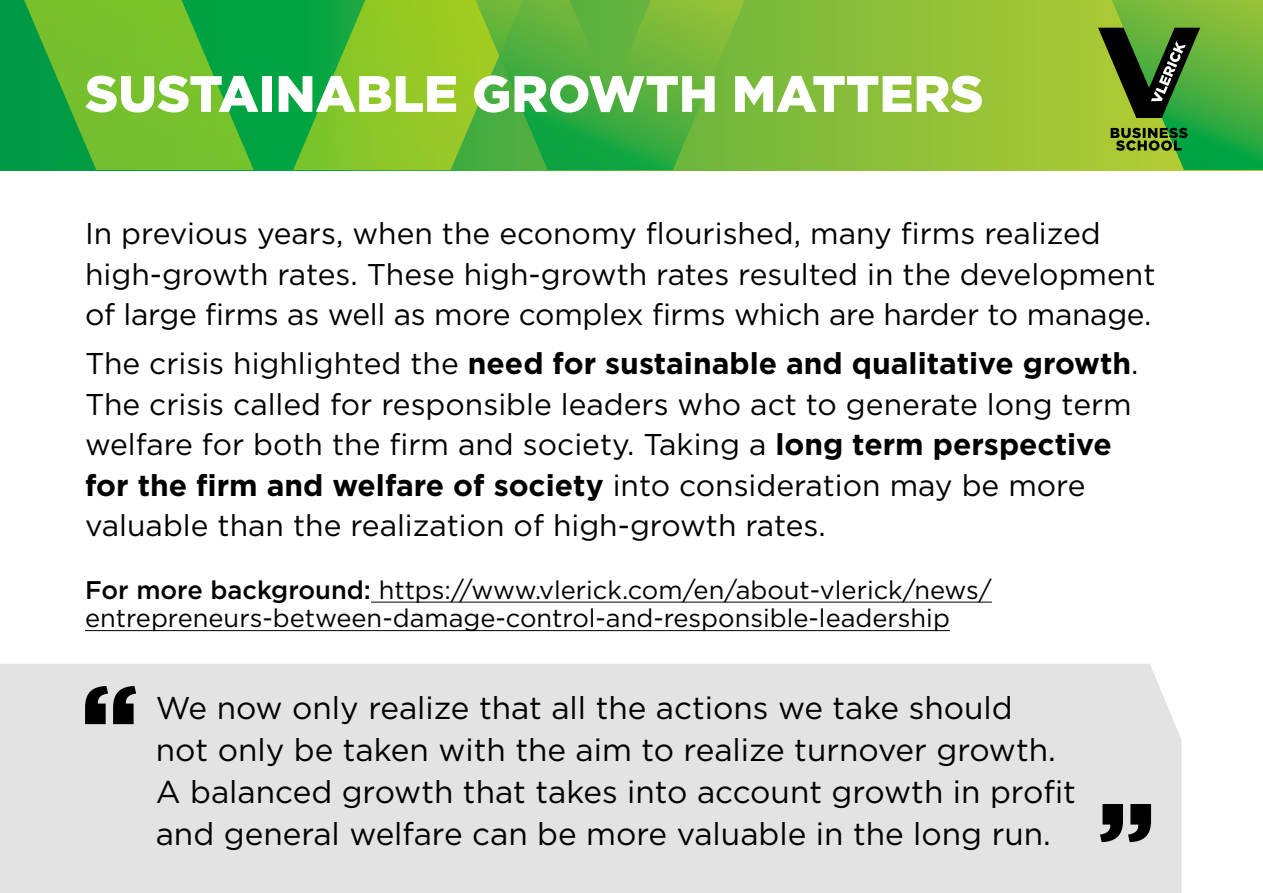
<style>
.page{position:relative;width:1263px;height:893px;background:#fff}
.page>*{position:absolute;margin:0;border:0;box-sizing:border-box;transform-origin:0 0}
.t1{font:54.45px "Quote";color:#000}
.t2{font:900 51px "Gotham";color:#fff}
.t3{font:31.5px/42px "Gotham";color:#000}
.t4{font:30px/40.5px "Gotham";color:#000}
.t5{font:25.5px/28.5px "Gotham";color:#000}
.s1{font-weight:700}
.s2{font-weight:500}
.s3{font-family:"Quote";font-size:54.45px}
</style>
<div class="page">
<svg style="left:0;top:0;width:1098px;height:170px;background:#87be38"></svg>
<svg style="left:24px;top:0;width:451px;height:170px;background:#58b832"></svg>
<svg style="left:475px;top:0;width:270px;height:170px;background:#57b23c"></svg>
<svg style="left:1098px;top:0;width:165px;height:170px;background:#579934"></svg>
<div style="left:0;top:664px;width:1181px;height:229px;background:#e3e3e3"></div>
<hr style="left:371px;top:602px;width:621px;height:1px;background:#000">
<hr style="left:85px;top:630px;width:865px;height:1px;background:#000">
<h2 class="t2" style="left:85px;top:59px;width:900px">SUSTAINABLE GROWTH MATTERS</h2>
<p class="t4" style="left:85px;top:213px;width:1072px">In previous years, when the economy flourished, many firms realized high-growth rates. These high-growth rates resulted in the development of large firms as well as more complex firms which are harder to manage.</p>
<p class="t4" style="left:85px;top:343px;width:1055px">The crisis highlighted the <span class="s1">need for sustainable and qualitative growth</span>.<br>The crisis called for responsible leaders who act to generate long term welfare for both the firm and society. Taking a <span class="s1">long term perspective for the firm and welfare of society</span> into consideration may be more valuable than the realization of high-growth rates.</p>
<p class="t5" style="left:85px;top:575px;width:908px"><span class="s2">For more background:</span> https://www.vlerick.com/en/about-vlerick/news/ entrepreneurs-between-damage-control-and-responsible-leadership</p>
<h1 class="t1" style="left:85px;top:667px;width:53px">"</h1>
<p class="t3" style="left:156px;top:686px;width:997px">We now only realize that all the actions we take should<br>not only be taken with the aim to realize turnover growth.<br>A balanced growth that takes into account growth in profit<br>and general welfare can be more valuable in the long run. <span class="s3">'</span></p>
</div>
